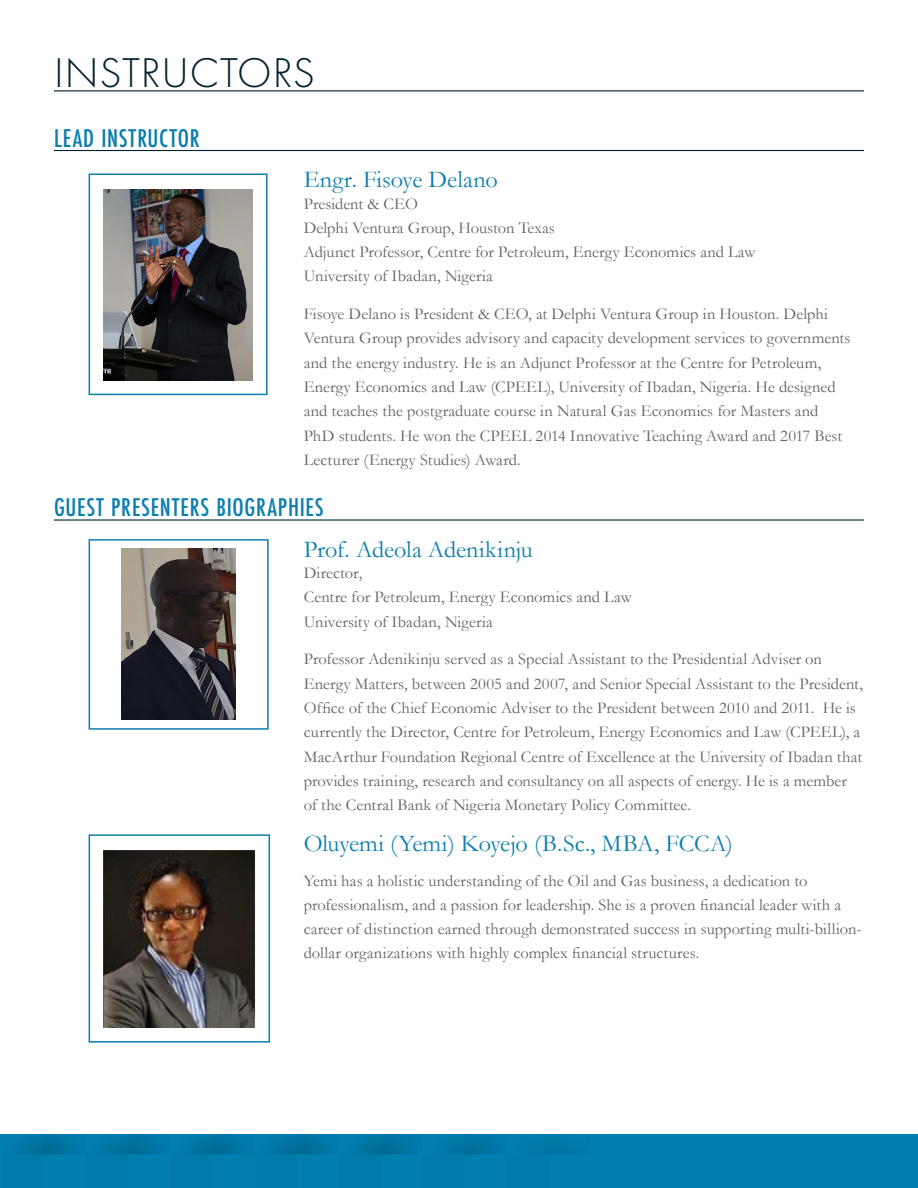
<style>
.page{position:relative;width:918px;height:1188px;background:#fff}
.page>*{position:absolute;margin:0;border:0;box-sizing:border-box;transform-origin:0 0}
.t1{font:300 43.2px "Futura PT";letter-spacing:.015em;color:#002330}
.t2{font:500 26.7px "Futura PT Cond";letter-spacing:.025em;color:#0c7eae}
.t3{font:24.3px "Garamond";letter-spacing:-.005em;color:#0c7eae}
.t4{font:16.5px/24.3px "Garamond";letter-spacing:.005em;color:#636162}
</style>
<div class="page">
<img style="left:1px;top:1134px;width:916px;height:54px">
<hr style="left:54px;top:90px;width:810px;height:1px;background:#002330">
<hr style="left:54px;top:150px;width:810px;height:1px;background:#002330">
<hr style="left:54px;top:519px;width:810px;height:2px;background:#002330">
<img style="left:103px;top:189px;width:150px;height:192px">
<div style="left:89px;top:174px;width:179px;height:221px;border:2px solid #0c7eae"></div>
<img style="left:122px;top:549px;width:113px;height:171px">
<div style="left:89px;top:539px;width:180px;height:191px;border:2px solid #0c7eae"></div>
<img style="left:103px;top:850px;width:152px;height:178px">
<div style="left:89px;top:834px;width:181px;height:209px;border:2px solid #0c7eae"></div>
<p class="t1" style="left:54px;top:48px;width:262px">INSTRUCTORS</p>
<h1 class="t2" style="left:54px;top:122px;width:147px">LEAD INSTRUCTOR</h1>
<p class="t3" style="left:304px;top:163px;width:196px">Engr. Fisoye Delano</p>
<p class="t4" style="left:304px;top:191px;width:453px">President &amp; CEO<br>Delphi Ventura Group, Houston Texas<br>Adjunct Professor, Centre for Petroleum, Energy Economics and Law University of Ibadan, Nigeria</p>
<p class="t4" style="left:304px;top:301px;width:548px">Fisoye Delano is President &amp; CEO, at Delphi Ventura Group in Houston. Delphi Ventura Group provides advisory and capacity development services to governments and the energy industry. He is an Adjunct Professor at the Centre for Petroleum, Energy Economics and Law (CPEEL), University of Ibadan, Nigeria. He designed and teaches the postgraduate course in Natural Gas Economics for Masters and PhD students. He won the CPEEL 2014 Innovative Teaching Award and 2017 Best Lecturer (Energy Studies) Award.</p>
<h1 class="t2" style="left:54px;top:492px;width:271px">GUEST PRESENTERS BIOGRAPHIES</h1>
<p class="t3" style="left:304px;top:533px;width:231px">Prof. Adeola Adenikinju</p>
<p class="t4" style="left:304px;top:560px;width:329px">Director,<br>Centre for Petroleum, Energy Economics and Law<br>University of Ibadan, Nigeria</p>
<p class="t4" style="left:304px;top:647px;width:561px">Professor Adenikinju served as a Special Assistant to the Presidential Adviser on Energy Matters, between 2005 and 2007, and Senior Special Assistant to the President, Office of the Chief Economic Adviser to the President between 2010 and 2011. He is currently the Director, Centre for Petroleum, Energy Economics and Law (CPEEL), a MacArthur Foundation Regional Centre of Excellence at the University of Ibadan that provides training, research and consultancy on all aspects of energy. He is a member of the Central Bank of Nigeria Monetary Policy Committee.</p>
<p class="t3" style="left:304px;top:827px;width:431px">Oluyemi (Yemi) Koyejo (B.Sc., MBA, FCCA)</p>
<p class="t4" style="left:304px;top:868px;width:560px">Yemi has a holistic understanding of the Oil and Gas business, a dedication to professionalism, and a passion for leadership. She is a proven financial leader with a career of distinction earned through demonstrated success in supporting multi-billion&shy;dollar organizations with highly complex financial structures.</p>
</div>
